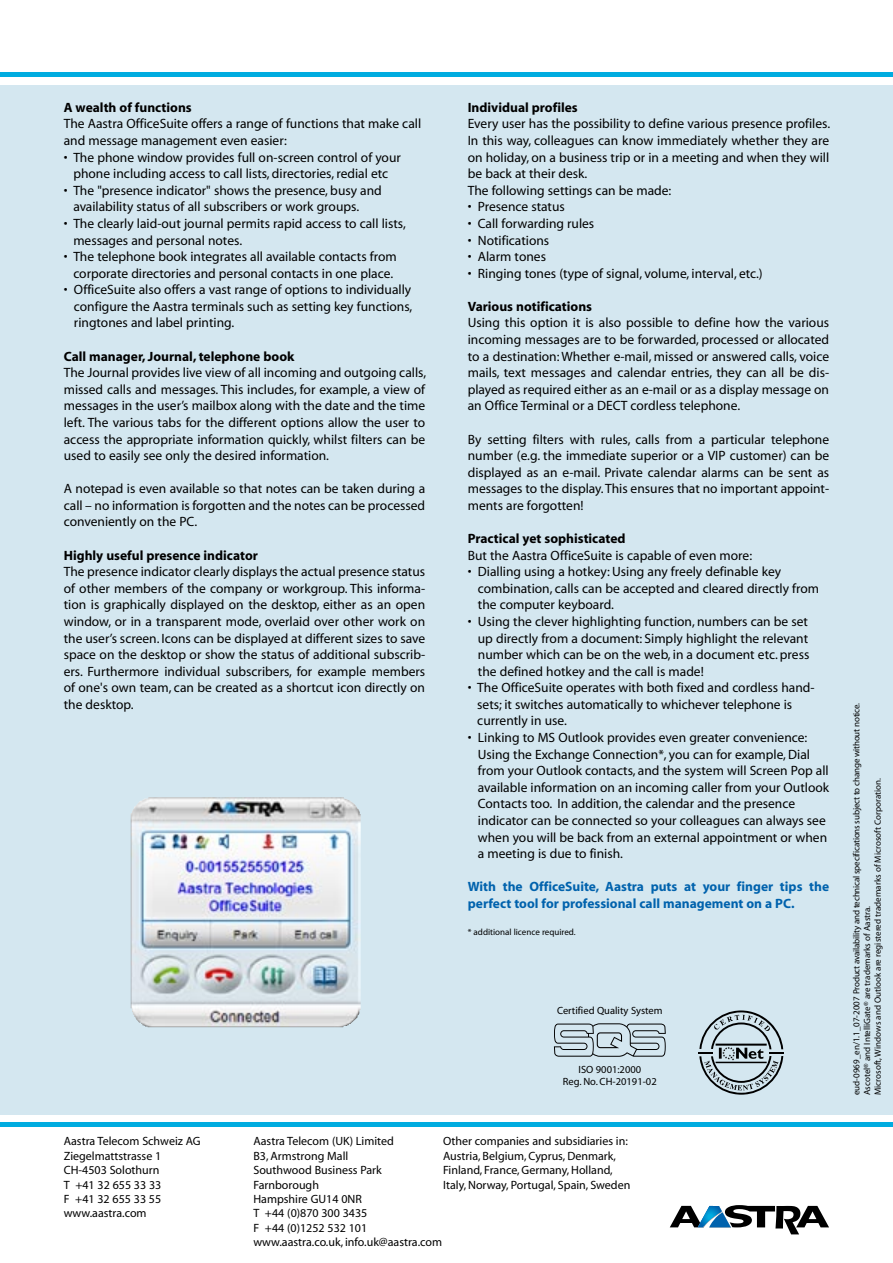
<style>
.page{position:relative;width:893px;height:1263px;background:#fff}
.page>*{position:absolute;margin:0;border:0;box-sizing:border-box;transform-origin:0 0}
.t1{font:13.5px/16.6px "Myriad";color:#000}
.t2{font:700 13.5px "Myriad";color:#000}
.t3{font:700 13.5px/16.6px "Myriad";color:#0062ad}
.t4{font:12px/14.4px "Myriad";color:#000}
.t5{font:10.5px/11.7px "Myriad";color:#000;text-align:center}
.t6{font:9px/10.8px "Myriad";color:#000}
</style>
<div class="page">
<div style="left:0;top:85px;width:893px;height:1029px;background:#d4e7f0"></div>
<img style="left:131px;top:797px;width:230px;height:230px">
<svg style="left:670px;top:1205px;width:159px;height:29px"></svg>
<hr style="left:0;top:1123px;width:893px;height:4px;background:#00ace0">
<div style="left:0;top:72px;width:893px;height:5px;background:#00ace0"></div>
<svg style="left:554px;top:1023px;width:112px;height:34px"></svg>
<svg style="left:698px;top:1010px;width:85px;height:85px"></svg>
<p class="t2" style="left:64px;top:100px;width:130px">A wealth of functions</p>
<p class="t1" style="left:64px;top:116px;width:359px">The Aastra OfficeSuite offers a range of functions that make call and message management even easier:</p>
<p class="t1" style="left:64px;top:149px;width:339px;text-align:center">• The phone window provides full on-screen control of your phone including access to call lists, directories, redial etc</p>
<p class="t1" style="left:73px;top:182px;width:310px;text-indent:-10px">• The "presence indicator" shows the presence, busy and availability status of all subscribers or work groups.</p>
<p class="t1" style="left:73px;top:216px;width:334px;text-indent:-10px">• The clearly laid-out journal permits rapid access to call lists, messages and personal notes.</p>
<p class="t1" style="left:64px;top:249px;width:334px;text-align:center">• The telephone book integrates all available contacts from corporate directories and personal contacts in one place.</p>
<p class="t1" style="left:74px;top:282px;width:340px;text-align:justify;text-indent:-10px">• OfficeSuite also offers a vast range of options to individually configure the Aastra terminals such as setting key functions, ringtones and label printing.</p>
<p class="t2" style="left:64px;top:349px;width:232px">Call manager, Journal, telephone book</p>
<p class="t1" style="left:64px;top:365px;width:364px;text-align:justify">The Journal provides live view of all incoming and outgoing calls, missed calls and messages. This includes, for example, a view of messages in the user’s mailbox along with the date and the time left. The various tabs for the different options allow the user to access the appropriate information quickly, whilst filters can be used to easily see only the desired information.</p>
<p class="t1" style="left:64px;top:481px;width:363px;text-align:justify">A notepad is even available so that notes can be taken during a call – no information is forgotten and the notes can be processed conveniently on the PC.</p>
<p class="t2" style="left:64px;top:548px;width:196px">Highly useful presence indicator</p>
<p class="t1" style="left:64px;top:564px;width:363px;text-align:justify">The presence indicator clearly displays the actual presence status of other members of the company or workgroup. This informa&shy;tion is graphically displayed on the desktop, either as an open window, or in a transparent mode, overlaid over other work on the user’s screen. Icons can be displayed at different sizes to save space on the desktop or show the status of additional subscrib&shy;ers. Furthermore individual subscribers, for example members of one's own team, can be created as a shortcut icon directly on the desktop.</p>
<p class="t2" style="left:468px;top:100px;width:111px">Individual profiles</p>
<p class="t1" style="left:468px;top:116px;width:364px">Every user has the possibility to define various presence profiles.<br>In this way, colleagues can know immediately whether they are on holiday, on a business trip or in a meeting and when they will be back at their desk.<br>The following settings can be made:</p>
<p class="t1" style="left:468px;top:199px;width:99px">• Presence status</p>
<p class="t1" style="left:468px;top:216px;width:128px">• Call forwarding rules</p>
<p class="t1" style="left:468px;top:232px;width:83px">• Notifications</p>
<p class="t1" style="left:468px;top:249px;width:80px">• Alarm tones</p>
<p class="t1" style="left:468px;top:265px;width:297px">• Ringing tones (type of signal, volume, interval, etc.)</p>
<p class="t2" style="left:468px;top:299px;width:126px">Various notifications</p>
<p class="t1" style="left:468px;top:315px;width:363px;text-align:justify">Using this option it is also possible to define how the various incoming messages are to be forwarded, processed or allocated to a destination: Whether e-mail, missed or answered calls, voice mails, text messages and calendar entries, they can all be dis&shy;played as required either as an e-mail or as a display message on an Office Terminal or a DECT cordless telephone.</p>
<p class="t1" style="left:468px;top:431px;width:363px;text-align:justify">By setting filters with rules, calls from a particular telephone number (e.g. the immediate superior or a VIP customer) can be displayed as an e-mail. Private calendar alarms can be sent as messages to the display. This ensures that no important appoint&shy;ments are forgotten!</p>
<p class="t2" style="left:468px;top:531px;width:159px">Practical yet sophisticated</p>
<p class="t1" style="left:468px;top:547px;width:286px">But the Aastra OfficeSuite is capable of even more:</p>
<p class="t1" style="left:478px;top:564px;width:343px;text-indent:-10px">• Dialling using a hotkey: Using any freely definable key combination, calls can be accepted and cleared directly from the computer keyboard.</p>
<p class="t1" style="left:478px;top:614px;width:333px;text-align:justify;text-indent:-10px">• Using the clever highlighting function, numbers can be set up directly from a document: Simply highlight the relevant number which can be on the web, in a document etc. press the defined hotkey and the call is made!</p>
<p class="t1" style="left:477px;top:680px;width:339px;text-indent:-10px">• The OfficeSuite operates with both fixed and cordless hand&shy;sets; it switches automatically to whichever telephone is currently in use.</p>
<p class="t1" style="left:478px;top:730px;width:353px;text-indent:-10px">• Linking to MS Outlook provides even greater convenience:<br>Using the Exchange Connection*, you can for example, Dial from your Outlook contacts, and the system will Screen Pop all available information on an incoming caller from your Outlook Contacts too. In addition, the calendar and the presence indicator can be connected so your colleagues can always see when you will be back from an external appointment or when a meeting is due to finish.</p>
<p class="t3" style="left:468px;top:879px;width:363px">With the OfficeSuite, Aastra puts at your finger tips the perfect tool for professional call management on a PC.</p>
<p class="t6" style="left:468px;top:927px;width:109px">* additional licence required.</p>
<p class="t5" style="left:557px;top:1005px;width:107px">Certified Quality System</p>
<p class="t5" style="left:563px;top:1064px;width:95px">ISO 9001:2000<br>Reg. No. CH-20191-02</p>
<p class="t4" style="left:64px;top:1135px;width:138px">Aastra Telecom Schweiz AG<br>Ziegelmattstrasse 1<br>CH-4503 Solothurn<br>T +41 32 655 33 33<br>F +41 32 655 33 55 www.aastra.com</p>
<p class="t4" style="left:253px;top:1135px;width:190px">Aastra Telecom (UK) Limited<br>B3, Armstrong Mall<br>Southwood Business Park<br>Farnborough<br>Hampshire GU14 0NR<br>T +44 (0)870 300 3435<br>F +44 (0)1252 532 101 www.aastra.co.uk, info.uk@aastra.com</p>
<p class="t4" style="left:443px;top:1135px;width:189px">Other companies and subsidiaries in:<br>Austria, Belgium, Cyprus, Denmark, Finland, France, Germany, Holland, Italy, Norway, Portugal, Spain, Sweden</p>
<p class="t6" style="left:851px;top:1095px;width:394px;rotate:-90deg">eud-0969_en/1.1_07-2007 Product availability and technical specifications subject to change without notice.<br>Ascotel® and IntelliGate® are trademarks of Aastra.<br>Microsoft, Windows and Outlook are registered trademarks of Microsoft Corporation.</p>
</div>
